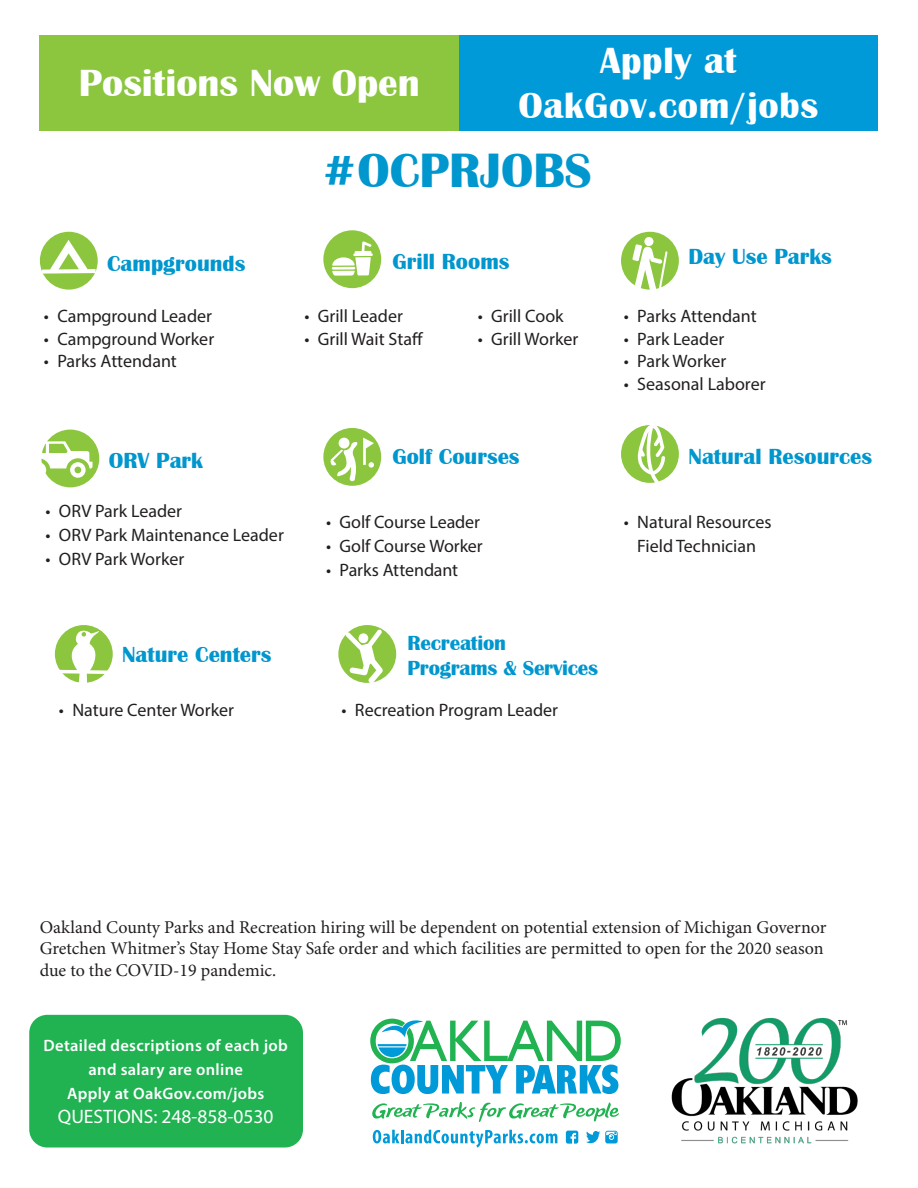
<style>
.page{position:relative;width:918px;height:1188px;background:#fff}
.page>*{position:absolute;margin:0;border:0;box-sizing:border-box;transform-origin:0 0}
.t1{font:700 49.65px "Britannic";color:#0096ce}
.t2{font:700 39px "Britannic";color:#fff}
.t3{font:700 37.5px "Britannic";letter-spacing:.02em;color:#fff}
.t4{font:700 22.5px "Britannic";color:#0096ce}
.t5{font:700 21px/25.2px "Britannic";letter-spacing:-.01em;color:#0096ce}
.t6{font:19.5px "Myriad Pro";color:#fff}
.t7{font:18px/24px "Myriad Pro";color:#231f20;text-align:center}
.t8{font:18px/21.6px "Minion Pro";color:#231f20}
.t9{font:600 16.5px/24px "Myriad Pro";letter-spacing:.02em;color:#fff;text-align:center}
</style>
<div class="page">
<div style="left:459px;top:35px;width:419px;height:95px;background:#009ad9"></div>
<div style="left:29px;top:1015px;width:274px;height:132px;background:#21b252;border-radius:18px"></div>
<div style="left:40px;top:35px;width:419px;height:95px;background:#8bc63e"></div>
<svg style="left:370px;top:1018px;width:251px;height:76px"></svg>
<svg style="left:372px;top:1102px;width:247px;height:20px"></svg>
<svg style="left:373px;top:1130px;width:184px;height:18px"></svg>
<svg style="left:566px;top:1131px;width:12px;height:13px"></svg>
<svg style="left:586px;top:1131px;width:32px;height:12px"></svg>
<div style="left:323px;top:230px;width:58px;height:58px;background:#8bc63e;border-radius:50%"></div>
<svg style="left:332px;top:241px;width:41px;height:35px"></svg>
<div style="left:621px;top:232px;width:58px;height:58px;background:#8bc63e;border-radius:50%"></div>
<div style="left:644px;top:237px;width:10px;height:9px;background:#fff;border-radius:50%"></div>
<svg style="left:632px;top:244px;width:35px;height:46px"></svg>
<div style="left:40px;top:232px;width:58px;height:58px;background:#8bc63e;border-radius:50%"></div>
<svg style="left:42px;top:240px;width:54px;height:34px"></svg>
<div style="left:323px;top:428px;width:58px;height:58px;background:#8bc63e;border-radius:50%"></div>
<svg style="left:330px;top:438px;width:44px;height:43px"></svg>
<div style="left:338px;top:625px;width:58px;height:58px;background:#8bc63e;border-radius:50%"></div>
<svg style="left:346px;top:629px;width:37px;height:54px"></svg>
<img style="left:671px;top:1017px;width:187px;height:127px">
<div style="left:55px;top:625px;width:58px;height:58px;background:#8bc63e;border-radius:50%"></div>
<svg style="left:59px;top:629px;width:50px;height:54px"></svg>
<div style="left:41px;top:430px;width:58px;height:57px;background:#8bc63e;border-radius:50%"></div>
<svg style="left:41px;top:441px;width:52px;height:37px"></svg>
<div style="left:621px;top:425px;width:58px;height:58px;background:#8bc63e;border-radius:50%"></div>
<svg style="left:637px;top:425px;width:28px;height:58px"></svg>
<p class="t2" style="left:79px;top:61px;width:342px">Positions Now Open</p>
<p class="t3" style="left:600px;top:40px;width:138px">Apply at</p>
<p class="t3" style="left:519px;top:85px;width:301px">OakGov.com/jobs</p>
<p class="t4" style="left:107px;top:250px;width:140px">Campgrounds</p>
<p class="t7" style="left:44px;top:304px;width:170px">• Campground Leader</p>
<p class="t7" style="left:44px;top:327px;width:172px">• Campground Worker</p>
<p class="t7" style="left:44px;top:349px;width:134px">• Parks Attendant</p>
<p class="t1" style="left:321px;top:142px;width:272px">#OCPRJOBS</p>
<p class="t4" style="left:393px;top:248px;width:118px">Grill Rooms</p>
<p class="t7" style="left:304px;top:304px;width:100px">• Grill Leader</p>
<p class="t7" style="left:304px;top:327px;width:120px">• Grill Wait Staff</p>
<p class="t7" style="left:478px;top:304px;width:88px">• Grill Cook</p>
<p class="t7" style="left:478px;top:327px;width:102px">• Grill Worker</p>
<p class="t4" style="left:689px;top:244px;width:145px">Day Use Parks</p>
<p class="t7" style="left:624px;top:304px;width:134px">• Parks Attendant</p>
<p class="t7" style="left:624px;top:327px;width:102px">• Park Leader</p>
<p class="t7" style="left:624px;top:349px;width:104px">• Park Worker</p>
<p class="t7" style="left:624px;top:372px;width:143px">• Seasonal Laborer</p>
<p class="t4" style="left:393px;top:444px;width:129px">Golf Courses</p>
<p class="t4" style="left:109px;top:448px;width:96px">ORV Park</p>
<p class="t4" style="left:689px;top:444px;width:185px">Natural Resources</p>
<p class="t7" style="left:45px;top:499px;width:138px">• ORV Park Leader</p>
<p class="t7" style="left:45px;top:523px;width:240px">• ORV Park Maintenance Leader</p>
<p class="t7" style="left:45px;top:547px;width:140px">• ORV Park Worker</p>
<p class="t4" style="left:122px;top:642px;width:151px">Nature Centers</p>
<p class="t7" style="left:59px;top:698px;width:177px">• Nature Center Worker</p>
<p class="t7" style="left:326px;top:509px;width:156px">• Golf Course Leader</p>
<p class="t7" style="left:326px;top:533px;width:158px">• Golf Course Worker</p>
<p class="t7" style="left:326px;top:557px;width:134px">• Parks Attendant</p>
<p class="t5" style="left:408px;top:630px;width:192px">Recreation<br>Programs &amp; Services</p>
<p class="t7" style="left:341px;top:698px;width:218px">• Recreation Program Leader</p>
<p class="t7" style="left:624px;top:509px;width:149px">• Natural Resources<br>Field Technician</p>
<p class="t8" style="left:40px;top:916px;width:788px">Oakland County Parks and Recreation hiring will be dependent on potential extension of Michigan Governor<br>Gretchen Whitmer’s Stay Home Stay Safe order and which facilities are permitted to open for the 2020 season due to the COVID-19 pandemic.</p>
<p class="t9" style="left:44px;top:1033px;width:246px">Detailed descriptions of each job and salary are online</p>
<p class="t9" style="left:67px;top:1081px;width:199px">Apply at OakGov.com/jobs</p>
<p class="t6" style="left:58px;top:1105px;width:217px">QUESTIONS: 248-858-0530</p>
</div>
